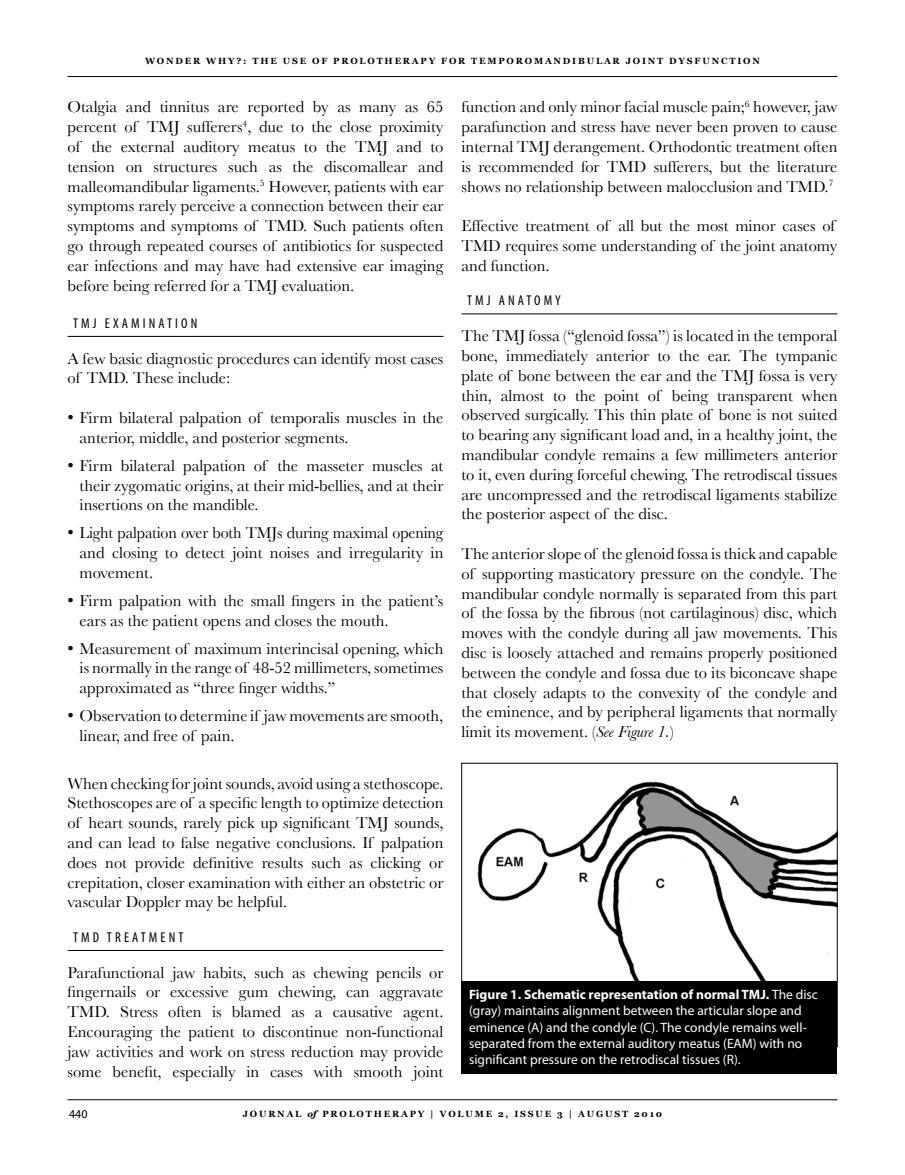
<style>
.page{position:relative;width:905px;height:1175px;background:#fff}
.page>*{position:absolute;margin:0;border:0;box-sizing:border-box;transform-origin:0 0}
.t1{font:16.5px/19.8px "Baskerville";color:#000;text-align:justify}
.t2{font:condensed 14.25px "Myriad Pro";letter-spacing:.22em;color:#000}
.t3{font:13.5px/16.2px "Myriad Pro";color:#fff}
.t4{font:12px "Myriad Pro";color:#000}
.t5{font:700 9px "Georgia";letter-spacing:.2em;color:#000}
.s1{font-size:18px}
.s2{font-style:italic}
.s3{font-weight:700}
</style>
<div class="page">
<hr style="left:68px;top:76px;width:769px;height:1px;background:#000">
<hr style="left:68px;top:1099px;width:769px;height:1px;background:#000">
<hr style="left:68px;top:336px;width:375px;height:1px;background:#000">
<hr style="left:68px;top:950px;width:375px;height:1px;background:#000">
<hr style="left:461px;top:314px;width:376px;height:1px;background:#000">
<img style="left:477px;top:781px;width:358px;height:200px">
<div style="left:461px;top:981px;width:376px;height:92px;background:#000"></div>
<p class="t5" style="left:145px;top:56px;width:616px">WONDER WHY?: THE USE OF PROLOTHERAPY FOR TEMPOROMANDIBULAR JOINT DYSFUNCTION</p>
<p class="t1" style="left:68px;top:97px;width:377px">Otalgia and tinnitus are reported by as many as 65 percent of TMJ sufferers<sup>4</sup>, due to the close proximity of the external auditory meatus to the TMJ and to tension on structures such as the discomallear and malleomandibular ligaments.<sup>5</sup> However, patients with ear symptoms rarely perceive a connection between their ear symptoms and symptoms of TMD. Such patients often go through repeated courses of antibiotics for suspected ear infections and may have had extensive ear imaging before being referred for a TMJ evaluation.</p>
<p class="t2" style="left:73px;top:314px;width:110px">TMJ EXAMINA TION</p>
<p class="t1" style="left:68px;top:348px;width:377px">A few basic diagnostic procedures can identify most cases of TMD. These include:</p>
<p class="t1" style="left:80px;top:407px;width:365px;text-indent:-12px"><span class="s1">•</span> Firm bilateral palpation of temporalis muscles in the anterior, middle, and posterior segments.</p>
<p class="t1" style="left:80px;top:455px;width:365px;text-indent:-12px"><span class="s1">•</span> Firm bilateral palpation of the masseter muscles at their zygomatic origins, at their mid-bellies, and at their insertions on the mandible.</p>
<p class="t1" style="left:80px;top:523px;width:365px;text-indent:-12px"><span class="s1">•</span> Light palpation over both TMJs during maximal opening and closing to detect joint noises and irregularity in movement.</p>
<p class="t1" style="left:80px;top:590px;width:365px;text-indent:-12px"><span class="s1">•</span> Firm palpation with the small fingers in the patient’s ears as the patient opens and closes the mouth.</p>
<p class="t1" style="left:80px;top:638px;width:365px;text-indent:-12px"><span class="s1">•</span> Measurement of maximum interincisal opening, which is normally in the range of 48-52 millimeters, sometimes approximated as “three finger widths.”</p>
<p class="t1" style="left:80px;top:705px;width:365px;text-indent:-12px"><span class="s1">•</span> Observation to determine if jaw movements are smooth, linear, and free of pain.</p>
<p class="t1" style="left:68px;top:773px;width:377px">When checking for joint sounds, avoid using a stethoscope.<br>Stethoscopes are of a specific length to optimize detection of heart sounds, rarely pick up significant TMJ sounds, and can lead to false negative conclusions. If palpation does not provide definitive results such as clicking or crepitation, closer examination with either an obstetric or vascular Doppler may be helpful.</p>
<p class="t2" style="left:73px;top:928px;width:112px">TMD TREATMEN T</p>
<p class="t1" style="left:68px;top:962px;width:377px">Parafunctional jaw habits, such as chewing pencils or fingernails or excessive gum chewing, can aggravate TMD. Stress often is blamed as a causative agent.<br>Encouraging the patient to discontinue non-functional jaw activities and work on stress reduction may provide some benefit, especially in cases with smooth joint</p>
<p class="t1" style="left:461px;top:97px;width:377px">function and only minor facial muscle pain;<sup>6</sup> however, jaw parafunction and stress have never been proven to cause internal TMJ derangement. Orthodontic treatment often is recommended for TMD sufferers, but the literature shows no relationship between malocclusion and TMD.<sup>7</sup></p>
<p class="t1" style="left:461px;top:216px;width:377px;text-align:left">Effective treatment of all but the most minor cases of<br>TMD requires some understanding of the joint anatomy and function.</p>
<p class="t2" style="left:467px;top:292px;width:42px">TMJ ANA</p>
<p class="t2" style="left:526px;top:292px;width:36px">TOMY</p>
<p class="t1" style="left:461px;top:326px;width:377px">The TMJ fossa (“glenoid fossa”) is located in the temporal bone, immediately anterior to the ear. The tympanic plate of bone between the ear and the TMJ fossa is very thin, almost to the point of being transparent when observed surgically. This thin plate of bone is not suited to bearing any significant load and, in a healthy joint, the mandibular condyle remains a few millimeters anterior to it, even during forceful chewing. The retrodiscal tissues are uncompressed and the retrodiscal ligaments stabilize the posterior aspect of the disc.</p>
<p class="t1" style="left:461px;top:543px;width:377px">The anterior slope of the glenoid fossa is thick and capable of supporting masticatory pressure on the condyle. The mandibular condyle normally is separated from this part of the fossa by the fibrous (not cartilaginous) disc, which moves with the condyle during all jaw movements. This disc is loosely attached and remains properly positioned between the condyle and fossa due to its biconcave shape that closely adapts to the convexity of the condyle and the eminence, and by peripheral ligaments that normally limit its movement. (<span class="s2">See Figure 1.</span>)</p>
<p class="t3" style="left:469px;top:986px;width:350px"><span class="s3">Figure 1. Schematic representation of normal TMJ.</span> The disc (gray) maintains alignment between the articular slope and eminence (A) and the condyle (C). The condyle remains well&shy;separated from the external auditory meatus (EAM) with no significant pressure on the retrodiscal tissues (R).</p>
<p class="t4" style="left:69px;top:1106px;width:20px">440</p>
<p class="t5" style="left:243px;top:1109px;width:421px">JOURNAL <span class="s2">of</span> PROLOTHERAPY | VOLUME 2, ISSUE 3 | AUGUST 2010</p>
</div>
